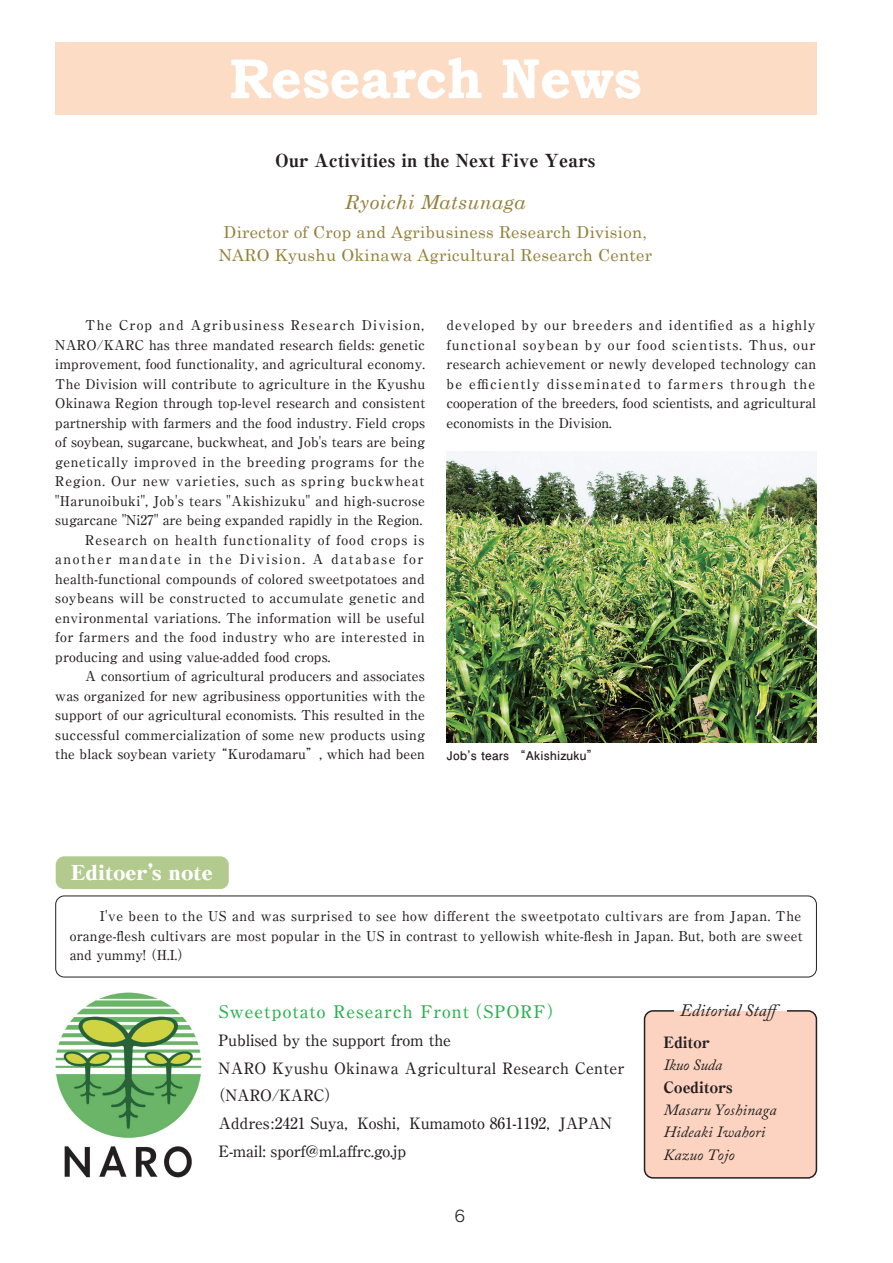
<style>
.page{position:relative;width:893px;height:1263px;background:#fff}
.page>*{position:absolute;margin:0;border:0;box-sizing:border-box;transform-origin:0 0}
.t1{font:900 19.8px "Ryumin Pro";color:#fff;scale:1.1 1}
.t2{font:italic 19.5px "Century Schoolbook";letter-spacing:.02em;color:#937f3a}
.t3{font:800 18px "Ryumin Pro";color:#231f20}
.t4{font:500 17.4px "Ryumin Pro";letter-spacing:.06em;color:#23b24b}
.t5{font:italic 17.4px "Adobe Caslon Pro";color:#231f20}
.t6{font:16.5px/22.5px "Century Schoolbook";letter-spacing:.02em;color:#937f3a;text-align:center}
.t7{font:15.75px "Rodin Pro M";color:#231f20}
.t8{font:500 15.6px "Ryumin Pro";letter-spacing:-.01em;color:#231f20}
.t9{font:500 15.6px "Ryumin Pro";letter-spacing:.02em;color:#231f20}
.t10{font:italic 15.6px/22.5px "Adobe Caslon Pro";letter-spacing:.01em;color:#231f20}
.t11{font:800 15.6px "Ryumin Pro";letter-spacing:-.01em;color:#231f20}
.t12{font:italic 15.6px "Adobe Caslon Pro";letter-spacing:-.01em;color:#231f20}
.t13{font:500 13.5px/19.5px "Ryumin Pro";letter-spacing:.015em;color:#231f20;text-align:justify}
.t14{font:500 13.5px "Ryumin Pro";letter-spacing:.035em;color:#231f20}
.t15{font:500 13.5px "Ryumin Pro";letter-spacing:.045em;color:#231f20}
.t16{font:500 13.5px "Ryumin Pro";letter-spacing:.06em;color:#231f20}
.t17{font:500 13.5px "Ryumin Pro";letter-spacing:.065em;color:#231f20}
.t18{font:500 13.5px "Ryumin Pro";letter-spacing:.115em;color:#231f20}
.t19{font:500 13.5px "Ryumin Pro";letter-spacing:.085em;color:#231f20}
.t20{font:700 12px "Futo Go B101 Pro";letter-spacing:.02em;color:#231f20}
</style>
<div class="page">
<div style="left:56px;top:856px;width:173px;height:33px;background:#b2ca8e;border-radius:9px"></div>
<img style="left:55px;top:992px;width:147px;height:186px">
<div style="left:55px;top:896px;width:762px;height:81px;border:1px solid #231f20;border-radius:9px"></div>
<div style="left:644px;top:1010px;width:173px;height:168px;background:#fcd2c0;border:2px solid #231f20;border-radius:9px"></div>
<img style="left:446px;top:451px;width:370px;height:292px">
<div style="left:55px;top:42px;width:761px;height:73px;background:#fddcc5"></div>
<svg style="left:231px;top:57px;width:410px;height:42px"></svg>
<h3 class="t3" style="left:275px;top:146px;width:322px">Our Activities in the Next Five Years</h3>
<h2 class="t2" style="left:345px;top:190px;width:182px">Ryoichi Matsunaga</h2>
<p class="t6" style="left:218px;top:221px;width:435px">Director of Crop and Agribusiness Research Division,<br>NARO Kyushu Okinawa Agricultural Research Center</p>
<p class="t19" style="left:85px;top:315px;width:340px">The Crop and Agribusiness Research Division,</p>
<p class="t13" style="left:55px;top:334px;width:371px">NARO/KARC has three mandated research fields: genetic</p>
<p class="t13" style="left:55px;top:354px;width:371px">improvement, food functionality, and agricultural economy.</p>
<p class="t13" style="left:55px;top:373px;width:371px">The Division will contribute to agriculture in the Kyushu</p>
<p class="t13" style="left:55px;top:393px;width:372px">Okinawa Region through top-level research and consistent</p>
<p class="t13" style="left:55px;top:412px;width:371px">partnership with farmers and the food industry. Field crops</p>
<p class="t13" style="left:55px;top:432px;width:371px">of soybean, sugarcane, buckwheat, and Job's tears are being</p>
<p class="t15" style="left:55px;top:451px;width:371px">genetically improved in the breeding programs for the</p>
<p class="t16" style="left:55px;top:471px;width:371px">Region. Our new varieties, such as spring buckwheat</p>
<p class="t13" style="left:55px;top:490px;width:371px">"Harunoibuki", Job's tears "Akishizuku" and high-sucrose</p>
<p class="t13" style="left:55px;top:509px;width:368px">sugarcane "Ni27" are being expanded rapidly in the Region.</p>
<p class="t17" style="left:85px;top:529px;width:341px">Research on health functionality of food crops is</p>
<p class="t18" style="left:55px;top:549px;width:370px">another mandate in the Division. A database for</p>
<p class="t13" style="left:55px;top:568px;width:371px">health-functional compounds of colored sweetpotatoes and</p>
<p class="t14" style="left:55px;top:588px;width:371px">soybeans will be constructed to accumulate genetic and</p>
<p class="t13" style="left:55px;top:607px;width:371px">environmental variations. The information will be useful</p>
<p class="t14" style="left:55px;top:627px;width:371px">for farmers and the food industry who are interested in</p>
<p class="t13" style="left:55px;top:646px;width:276px">producing and using value-added food crops.</p>
<p class="t13" style="left:85px;top:665px;width:341px">A consortium of agricultural producers and associates</p>
<p class="t13" style="left:55px;top:685px;width:371px">was organized for new agribusiness opportunities with the</p>
<p class="t13" style="left:55px;top:704px;width:371px">support of our agricultural economists. This resulted in the</p>
<p class="t13" style="left:55px;top:724px;width:371px">successful commercialization of some new products using</p>
<p class="t13" style="left:55px;top:743px;width:371px">the black soybean variety “Kurodamaru”, which had been</p>
<p class="t13" style="left:446px;top:315px;width:371px">developed by our breeders and identified as a highly functional soybean by our food scientists. Thus, our research achievement or newly developed technology can be efficiently disseminated to farmers through the cooperation of the breeders, food scientists, and agricultural economists in the Division.</p>
<p class="t20" style="left:446px;top:746px;width:154px">Job's tears “Akishizuku”</p>
<h1 class="t1" style="left:71px;top:857px;width:130px">Editoer’s note</h1>
<p class="t13" style="left:70px;top:906px;width:734px;text-indent:30px">I've been to the US and was surprised to see how different the sweetpotato cultivars are from Japan. The orange-flesh cultivars are most popular in the US in contrast to yellowish white-flesh in Japan. But, both are sweet and yummy! （H.I.）</p>
<p class="t4" style="left:219px;top:998px;width:346px">Sweetpotato Research Front（SPORF）</p>
<p class="t8" style="left:219px;top:1028px;width:234px">Publised by the support from the</p>
<p class="t9" style="left:219px;top:1056px;width:407px">NARO Kyushu Okinawa Agricultural Research Center</p>
<p class="t8" style="left:210px;top:1083px;width:131px">（NARO/KARC）</p>
<p class="t8" style="left:219px;top:1111px;width:395px">Addres:2421 Suya，Koshi，Kumamoto 861-1192，JAPAN</p>
<p class="t8" style="left:219px;top:1139px;width:189px">E-mail: sporf@ml.affrc.go.jp</p>
<p class="t7" style="left:454px;top:1205px;width:12px">6</p>
<p class="t5" style="left:680px;top:999px;width:105px">Editorial Staff</p>
<p class="t11" style="left:664px;top:1030px;width:48px">Editor</p>
<p class="t12" style="left:664px;top:1055px;width:60px">Ikuo Suda</p>
<p class="t11" style="left:663px;top:1075px;width:71px">Coeditors</p>
<p class="t10" style="left:664px;top:1098px;width:114px">Masaru Yoshinaga<br>Hideaki Iwahori<br>Kazuo Tojo</p>
</div>
